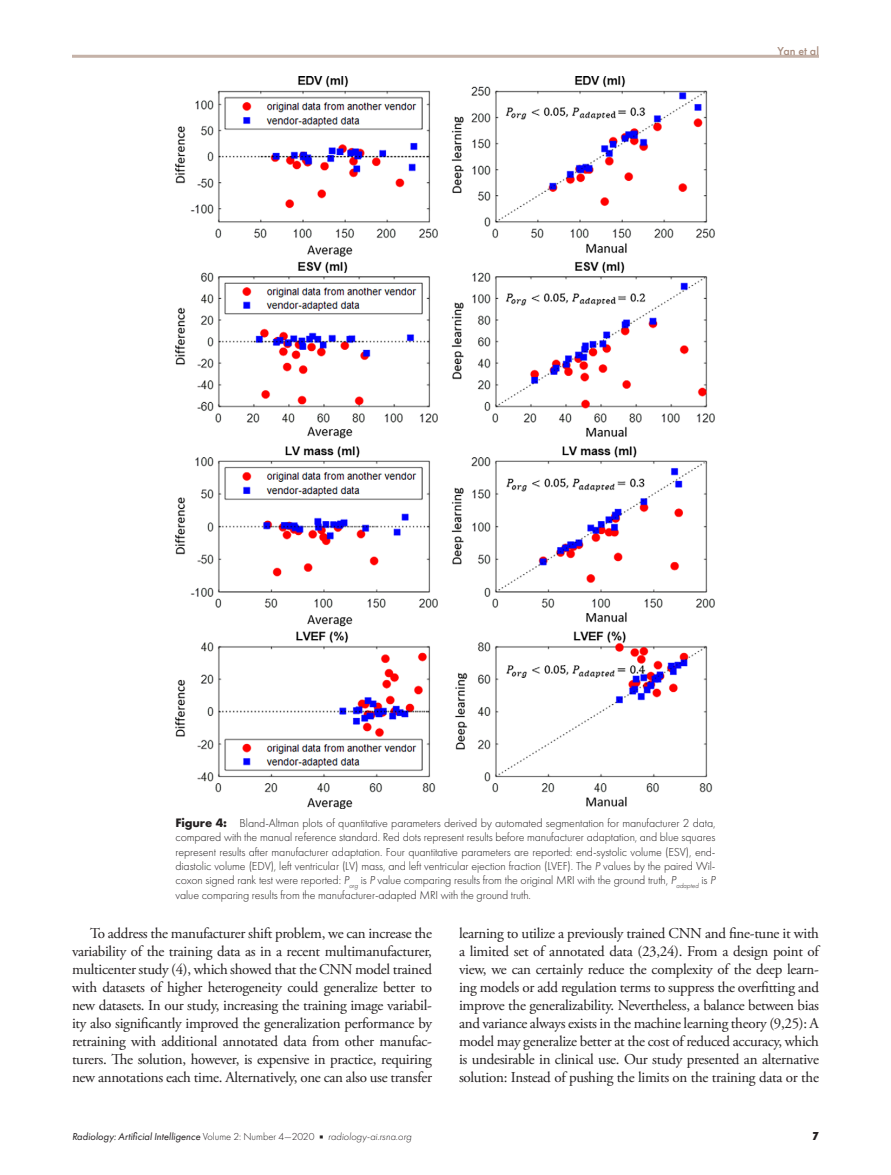
<style>
.page{position:relative;width:891px;height:1175px;background:#fff}
.page>*{position:absolute;margin:0;border:0;box-sizing:border-box;transform-origin:0 0}
.t1{font:15px/18px "Adobe Garamond Pro";letter-spacing:-.02em;color:#231f20;text-align:justify}
.t2{font:300 12px/14.4px "Futura PT";letter-spacing:-.01em;color:#231f20;text-align:justify}
.t3{font:500 12px "Futura PT";color:#a68b7d}
.t4{font:800 12px "Futura PT Cond";color:#231f20}
.t5{font:italic 10.5px "Futura PT";color:#231f20}
.s1{font-weight:700;font-size:12.75px}
.s2{font-style:italic}
.s3{font-weight:300;font-style:normal}
.s4{font-family:"Universal Newswith Comm Pi";font-style:normal;font-size:6px}
.s5{font-weight:300}
</style>
<div class="page">
<hr style="left:72px;top:55px;width:747px;height:3px;background:#c5b2a8">
<img style="left:176px;top:76px;width:539px;height:732px">
<p class="t3" style="left:778px;top:44px;width:43px">Yan et al</p>
<p class="t2" style="left:176px;top:815px;width:542px"><span class="s1">Figure 4:</span> Bland-Altman plots of quantitative parameters derived by automated segmentation for manufacturer 2 data, compared with the manual reference standard. Red dots represent results before manufacturer adaptation, and blue squares represent results after manufacturer adaptation. Four quantitative parameters are reported: end-systolic volume (ESV), end&shy;diastolic volume (EDV), left ventricular (LV) mass, and left ventricular ejection fraction (LVEF). The <span class="s2">P</span> values by the paired Wil&shy;coxon signed rank test were reported: <span class="s2">P</span><sub>org</sub> is <span class="s2">P</span> value comparing results from the original MRI with the ground truth, <span class="s2">P</span><sub>adapted</sub> is <span class="s2">P </span>value comparing results from the manufacturer-adapted MRI with the ground truth.</p>
<p class="t1" style="left:72px;top:924px;width:362px;text-indent:18px">To address the manufacturer shift problem, we can increase the variability of the training data as in a recent multimanufacturer, multicenter study (4), which showed that the CNN model trained with datasets of higher heterogeneity could generalize better to new datasets. In our study, increasing the training image variabil&shy;ity also significantly improved the generalization performance by retraining with additional annotated data from other manufac&shy;turers. The solution, however, is expensive in practice, requiring new annotations each time. Alternatively, one can also use transfer</p>
<p class="t1" style="left:459px;top:924px;width:362px">learning to utilize a previously trained CNN and fine-tune it with a limited set of annotated data (23,24). From a design point of view, we can certainly reduce the complexity of the deep learn&shy;ing models or add regulation terms to suppress the overfitting and improve the generalizability. Nevertheless, a balance between bias and variance always exists in the machine learning theory (9,25): A model may generalize better at the cost of reduced accuracy, which is undesirable in clinical use. Our study presented an alternative solution: Instead of pushing the limits on the training data or the</p>
<p class="t5" style="left:72px;top:1130px;width:341px">Radiology: Artificial Intelligence <span class="s3">Volume 2: Number 4—2020</span> <span class="s4">n</span> <span class="s5">radiology-ai.rsna.org</span></p>
<p class="t4" style="left:813px;top:1128px;width:8px">7</p>
</div>
